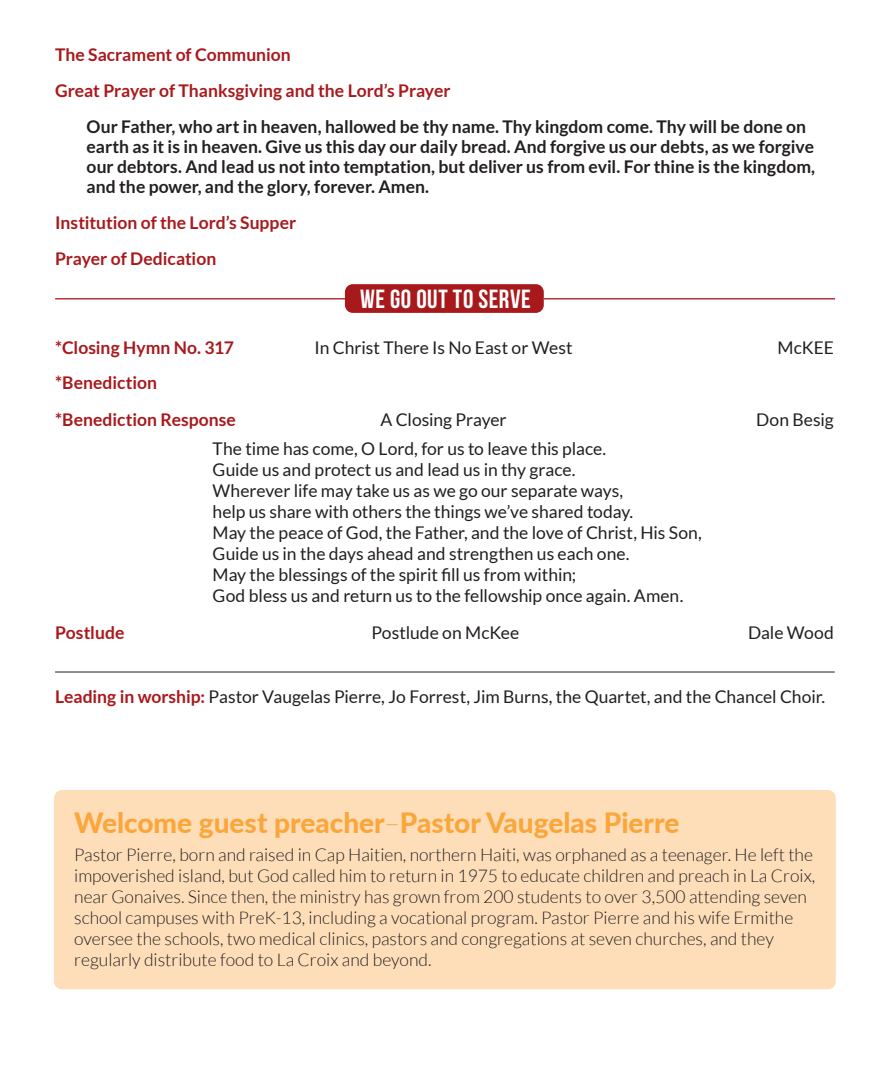
<style>
.page{position:relative;width:882px;height:1071px;background:#fff}
.page>*{position:absolute;margin:0;border:0;box-sizing:border-box;transform-origin:0 0}
.t1{font:800 28px "Lato";color:#faa63b}
.t2{font:26.25px "Bebas Neue";letter-spacing:.02em;color:#fff}
.t3{font:17.5px/21px "Lato";letter-spacing:-.005em;color:#231f20}
.t4{font:300 17.5px/21px "Lato";color:#231f20}
.t5{font:700 17.5px/20.1px "Lato";color:#231f20}
.t6{font:700 17.5px "Lato";color:#a8191c}
.s1{font-weight:700;color:#a8191c}
.s2{font-weight:300}
</style>
<div class="page">
<div style="left:345px;top:284px;width:199px;height:29px;background:#a8191c;border-radius:8px"></div>
<hr style="left:55px;top:298px;width:292px;height:1px;background:#a8191c">
<hr style="left:544px;top:298px;width:291px;height:1px;background:#a8191c">
<hr style="left:55px;top:672px;width:780px;height:1px;background:#231f20">
<div style="left:54px;top:790px;width:782px;height:199px;background:#fedeb9;border-radius:8px"></div>
<p class="t6" style="left:55px;top:45px;width:237px">The Sacrament of Communion</p>
<p class="t6" style="left:55px;top:81px;width:397px">Great Prayer of Thanksgiving and the Lord’s Prayer</p>
<p class="t5" style="left:87px;top:116px;width:730px">Our Father, who art in heaven, hallowed be thy name. Thy kingdom come. Thy will be done on earth as it is in heaven. Give us this day our daily bread. And forgive us our debts, as we forgive our debtors. And lead us not into temptation, but deliver us from evil. For thine is the kingdom, and the power, and the glory, forever. Amen.</p>
<p class="t6" style="left:55px;top:213px;width:243px">Institution of the Lord’s Supper</p>
<p class="t6" style="left:55px;top:249px;width:163px">Prayer of Dedication</p>
<p class="t2" style="left:360px;top:284px;width:172px">We GO OUT TO SERVE</p>
<p class="t6" style="left:55px;top:337px;width:180px">*Closing Hymn No. 317</p>
<p class="t3" style="left:315px;top:337px;width:260px">In Christ There Is No East or West</p>
<p class="t3" style="left:777px;top:337px;width:58px">McKEE</p>
<p class="t6" style="left:55px;top:373px;width:104px">*Benediction</p>
<p class="t6" style="left:55px;top:410px;width:182px">*Benediction Response</p>
<p class="t3" style="left:381px;top:409px;width:128px">A Closing Prayer</p>
<p class="t3" style="left:756px;top:409px;width:79px">Don Besig</p>
<p class="t3" style="left:213px;top:438px;width:491px">The time has come, O Lord, for us to leave this place.<br>Guide us and protect us and lead us in thy grace.<br>Wherever life may take us as we go our separate ways,<br>help us share with others the things we’ve shared today.<br>May the peace of God, the Father, and the love of Christ, His Son, Guide us in the days ahead and strengthen us each one.<br>May the blessings of the spirit fill us from within;<br>God bless us and return us to the fellowship once again. Amen.</p>
<p class="t6" style="left:55px;top:622px;width:71px">Postlude</p>
<p class="t3" style="left:371px;top:622px;width:149px">Postlude on McKee</p>
<p class="t3" style="left:748px;top:622px;width:87px">Dale Wood</p>
<p class="t3" style="left:55px;top:686px;width:772px"><span class="s1">Leading in worship:</span> Pastor Vaugelas Pierre, Jo Forrest, Jim Burns, the Quartet, and the Chancel Choir.</p>
<p class="t1" style="left:74px;top:802px;width:607px">Welcome guest preacher<span class="s2">–</span>Pastor Vaugelas Pierre</p>
<p class="t4" style="left:74px;top:844px;width:743px">Pastor Pierre, born and raised in Cap Haitien, northern Haiti, was orphaned as a teenager. He left the impoverished island, but God called him to return in 1975 to educate children and preach in La Croix, near Gonaives. Since then, the ministry has grown from 200 students to over 3,500 attending seven school campuses with PreK-13, including a vocational program. Pastor Pierre and his wife Ermithe oversee the schools, two medical clinics, pastors and congregations at seven churches, and they regularly distribute food to La Croix and beyond.</p>
</div>
